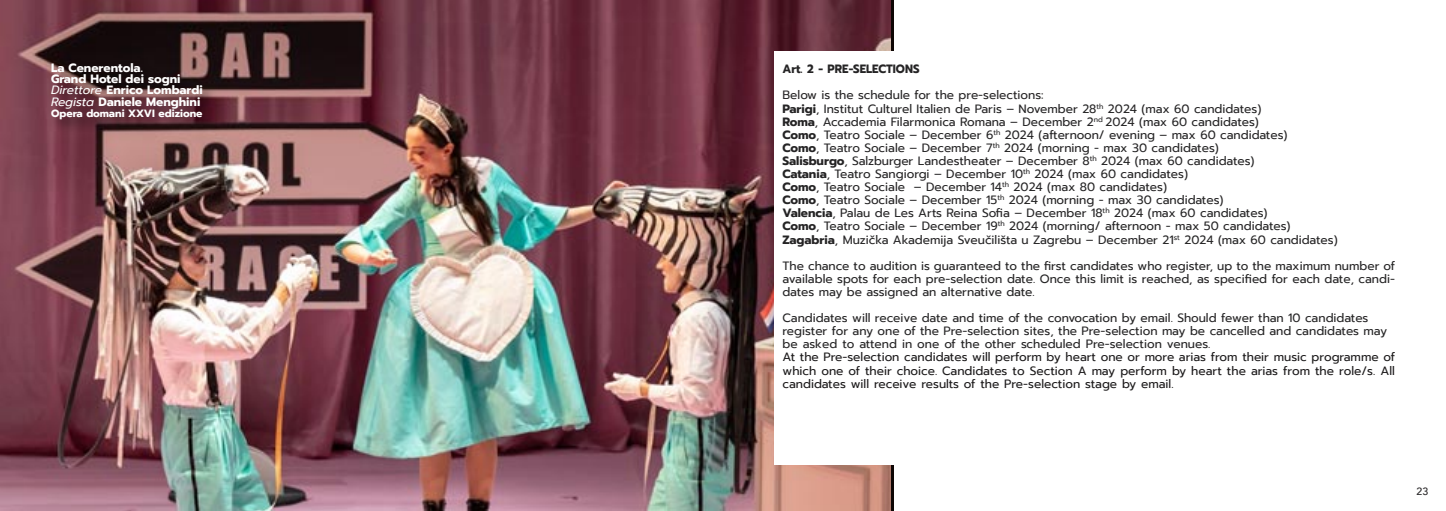
<style>
.page{position:relative;width:1446px;height:511px;background:#fff}
.page>*{position:absolute;margin:0;border:0;box-sizing:border-box;transform-origin:0 0}
.t1{font:12px/13px "Prompt";color:#252425}
.t2{font:12px/13px "Prompt";color:#1c1a1b;text-align:justify}
.t3{font:700 12px/11.4px "Prompt";color:#fff}
.t4{font:700 12px "Prompt";color:#252425;scale:.95 1}
.t5{font:700 10.5px "Prompt";color:#fff}
.t6{font:500 10.5px "Avenir";color:#272526}
.s1{font-weight:400;font-style:italic}
.s2{color:#272526}
.s3{font-weight:700}
</style>
<div class="page">
<img style="left:0;top:0;width:891px;height:510px">
<div style="left:774px;top:51px;width:621px;height:413px;background:#fff"></div>
<img style="left:41px;top:42px;width:411px;height:194px">
<p class="t3" style="left:51px;top:62px;width:153px">La Cenerentola.<br>Grand Hotel dei sogni<br><span class="s1">Direttore</span> Enrico Lombardi<br><span class="s1">Regista</span> Daniele Menghini</p>
<p class="t5" style="left:51px;top:106px;width:153px">Opera domani XXVI edizione</p>
<p class="t4" style="left:782px;top:60px;width:146px">Art. 2 - PRE-SELECTIONS</p>
<p class="t1" style="left:782px;top:89px;width:557px"><span class="s2">Below is the schedule for the pre-selections:<br></span><span class="s3">Parigi</span>, Institut Culturel Italien de Paris – November 28<sup>th</sup> 2024 (max 60 candidates)<br><span class="s3">Roma</span>, Accademia Filarmonica Romana – December 2<sup>nd</sup> 2024 (max 60 candidates)<br><span class="s3">Como</span>, Teatro Sociale – December 6<sup>th</sup> 2024 (afternoon/ evening – max 60 candidates)<br><span class="s3">Como</span>, Teatro Sociale – December 7<sup>th</sup> 2024 (morning - max 30 candidates)<br><span class="s3">Salisburgo</span>, Salzburger Landestheater – December 8<sup>th</sup> 2024 (max 60 candidates)<br><span class="s3">Catania</span>, Teatro Sangiorgi – December 10<sup>th</sup> 2024 (max 60 candidates)<br><span class="s3">Como</span>, Teatro Sociale – December 14<sup>th</sup> 2024 (max 80 candidates)<br><span class="s3">Como</span>, Teatro Sociale – December 15<sup>th</sup> 2024 (morning - max 30 candidates)<br><span class="s3">Valencia</span>, Palau de Les Arts Reina Sofia – December 18<sup>th</sup> 2024 (max 60 candidates)<br><span class="s3">Como</span>, Teatro Sociale – December 19<sup>th</sup> 2024 (morning/ afternoon - max 50 candidates)<br><span class="s3">Zagabria</span>, Muzička Akademija Sveučilišta u Zagrebu – December 21<sup>st</sup> 2024 (max 60 candidates)</p>
<p class="t1" style="left:782px;top:259px;width:614px;text-align:justify">The chance to audition is guaranteed to the first candidates who register, up to the maximum number of available spots for each pre-selection date. Once this limit is reached, as specified for each date, candi&shy;dates may be assigned an alternative date.</p>
<p class="t1" style="left:782px;top:311px;width:606px">Candidates will receive date and time of the convocation by email. Should fewer than 10 candidates register for any one of the Pre-selection sites, the Pre-selection may be cancelled and candidates may be asked to attend in one of the other scheduled Pre-selection venues.</p>
<p class="t2" style="left:782px;top:350px;width:614px">At the Pre-selection candidates will perform by heart one or more arias from their music programme of which one of their choice. Candidates to Section A may perform by heart the arias from the role/s. All candidates will receive results of the Pre-selection stage by email.</p>
<p class="t6" style="left:1416px;top:484px;width:13px">23</p>
</div>
